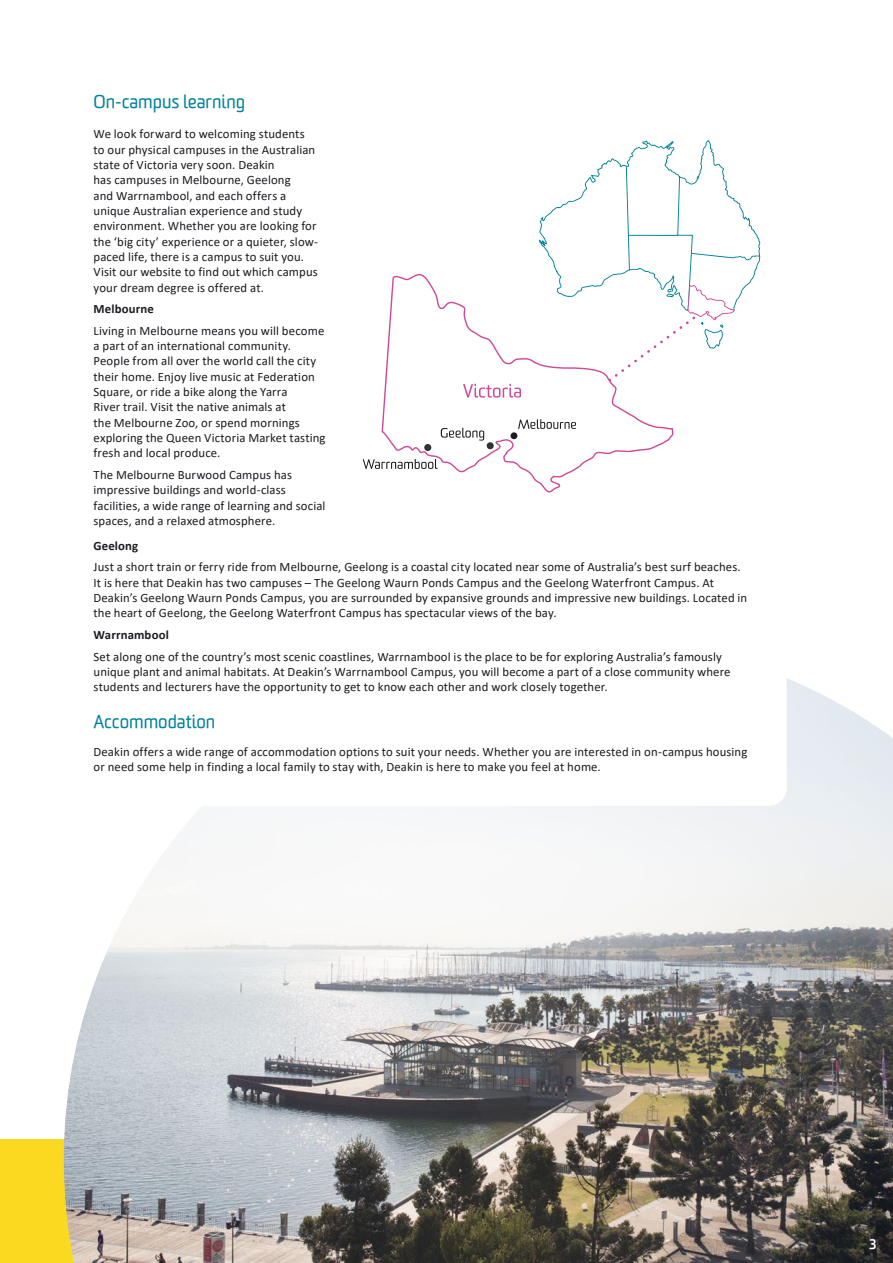
<style>
.page{position:relative;width:893px;height:1263px;background:#fff}
.page>*{position:absolute;margin:0;border:0;box-sizing:border-box;transform-origin:0 0}
.Paragraph_header_-_H{font:18px "Worldly";color:#00829b}
.Paragraph_header_2{font:18px "Worldly";color:#00829b}
.t1{font:700 13.5px "Worldly";color:#fff}
.Paragraph_text_-_P{font:12.75px/15.3px "Calibri";letter-spacing:.01em;color:#1b1c20}
.t2{font:700 12.75px "Calibri";letter-spacing:.01em;color:#1b1c20}
</style>
<div class="page">
<div style="left:0;top:1140px;width:893px;height:123px;background:#fada20"></div>
<img style="left:64px;top:678px;width:829px;height:585px">
<div style="left:64px;top:75px;width:723px;height:731px;background:#fff;border-radius:18px"></div>
<svg style="left:381px;top:274px;width:287px;height:218px"></svg>
<div style="left:487px;top:442px;width:7px;height:7px;background:#343135;border-radius:50%"></div>
<svg style="left:441px;top:140px;width:320px;height:301px"></svg>
<div style="left:424px;top:444px;width:7px;height:7px;background:#343135;border-radius:50%"></div>
<svg style="left:363px;top:459px;width:75px;height:10px"></svg>
<h2 class="Paragraph_header_-_H" style="left:94px;top:91px;width:153px">On-campus learning</h2>
<p class="Paragraph_text_-_P" style="left:94px;top:126px;width:226px">We look forward to welcoming students to our physical campuses in the Australian state of Victoria very soon. Deakin<br>has campuses in Melbourne, Geelong<br>and Warrnambool, and each offers a unique Australian experience and study environment. Whether you are looking for the ‘big city’ experience or a quieter, slow&shy;paced life, there is a campus to suit you.<br>Visit our website to find out which campus your dream degree is offered at.</p>
<h3 class="t2" style="left:94px;top:300px;width:62px">Melbourne</h3>
<p class="Paragraph_text_-_P" style="left:94px;top:323px;width:234px">Living in Melbourne means you will become a part of an international community.<br>People from all over the world call the city their home. Enjoy live music at Federation Square, or ride a bike along the Yarra<br>River trail. Visit the native animals at<br>the Melbourne Zoo, or spend mornings exploring the Queen Victoria Market tasting fresh and local produce.</p>
<p class="Paragraph_text_-_P" style="left:94px;top:467px;width:233px">The Melbourne Burwood Campus has impressive buildings and world-class facilities, a wide range of learning and social spaces, and a relaxed atmosphere.</p>
<h3 class="t2" style="left:94px;top:536px;width:46px">Geelong</h3>
<p class="Paragraph_text_-_P" style="left:94px;top:559px;width:655px">Just a short train or ferry ride from Melbourne, Geelong is a coastal city located near some of Australia’s best surf beaches.<br>It is here that Deakin has two campuses – The Geelong Waurn Ponds Campus and the Geelong Waterfront Campus. At Deakin’s Geelong Waurn Ponds Campus, you are surrounded by expansive grounds and impressive new buildings. Located in the heart of Geelong, the Geelong Waterfront Campus has spectacular views of the bay.</p>
<h3 class="t2" style="left:94px;top:626px;width:77px">Warrnambool</h3>
<p class="Paragraph_text_-_P" style="left:94px;top:648px;width:639px">Set along one of the country’s most scenic coastlines, Warrnambool is the place to be for exploring Australia’s famously unique plant and animal habitats. At Deakin’s Warrnambool Campus, you will become a part of a close community where students and lecturers have the opportunity to get to know each other and work closely together.</p>
<h2 class="Paragraph_header_2" style="left:94px;top:710px;width:123px">Accommodation</h2>
<p class="Paragraph_text_-_P" style="left:94px;top:743px;width:655px">Deakin offers a wide range of accommodation options to suit your needs. Whether you are interested in on-campus housing or need some help in finding a local family to stay with, Deakin is here to make you feel at home.</p>
<p class="t1" style="left:869px;top:1235px;width:9px">3</p>
</div>
